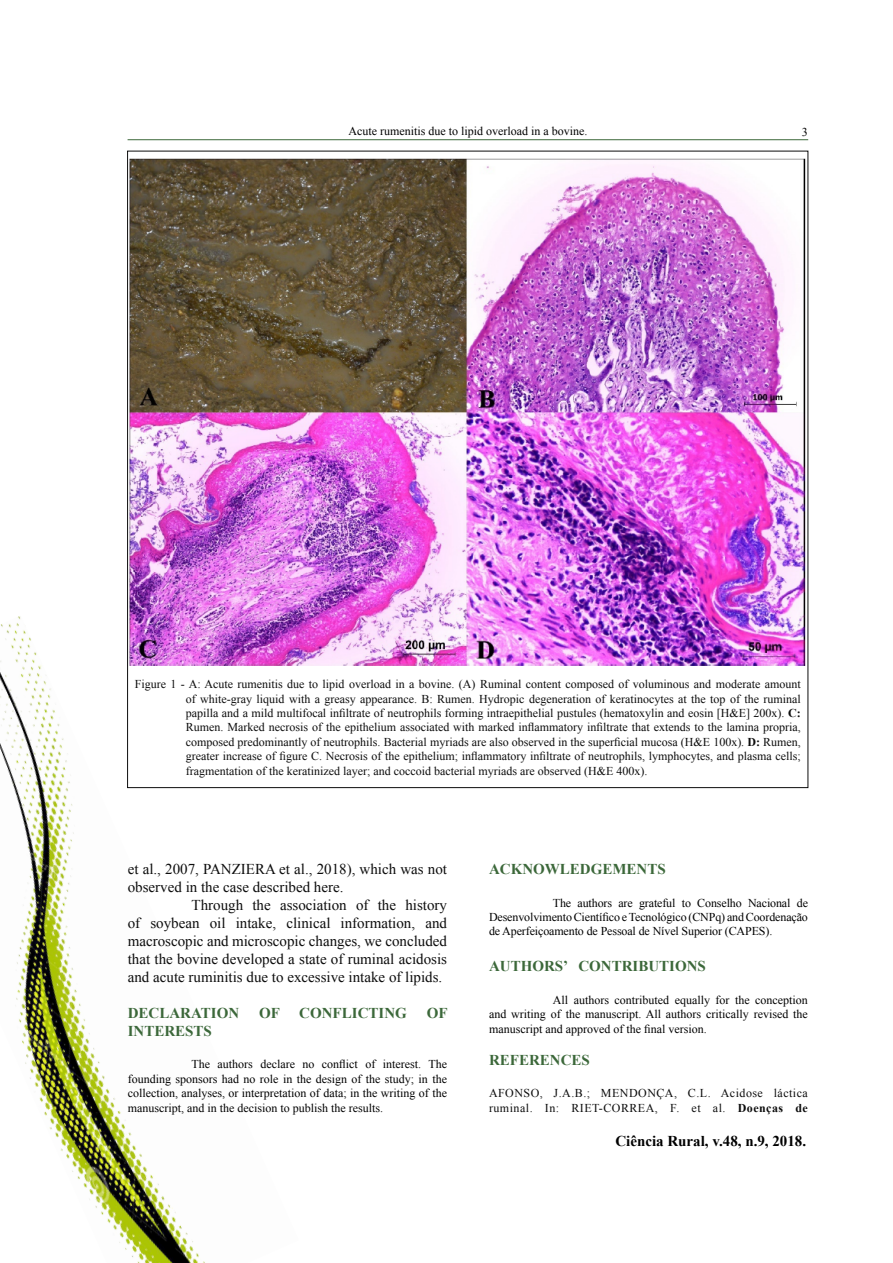
<style>
.page{position:relative;width:893px;height:1263px;background:#fff}
.page>*{position:absolute;margin:0;border:0;box-sizing:border-box;transform-origin:0 0}
.t1{font:15px "Times New Roman";color:#0d0d0d}
.t2{font:700 15px "Times New Roman";color:#3c683a}
.t3{font:700 15px "Times New Roman";color:#000}
.t4{font:12px/14.4px "Times New Roman";letter-spacing:.04em;color:#0d0d0d}
.t5{font:12px/14.4px "Times New Roman";color:#000;text-align:justify}
.s1{font-weight:700}
</style>
<div class="page">
<hr style="left:128px;top:139px;width:680px;height:1px;background:#3c683a">
<img style="left:0;top:616px;width:299px;height:647px">
<img style="left:129px;top:159px;width:677px;height:510px">
<p class="t5" style="left:348px;top:124px;width:240px">Acute rumenitis due to lipid overload in a bovine.</p>
<p class="t5" style="left:802px;top:124px;width:7px">3</p>
<p class="t4" style="left:186px;top:677px;width:616px;text-align:justify;text-indent:-51px">Figure 1 - A: Acute rumenitis due to lipid overload in a bovine. (A) Ruminal content composed of voluminous and moderate amount of white-gray liquid with a greasy appearance. B: Rumen. Hydropic degeneration of keratinocytes at the top of the ruminal papilla and a mild multifocal infiltrate of neutrophils forming intraepithelial pustules (hematoxylin and eosin [H&amp;E] 200x). <span class="s1">C:<br></span>Rumen. Marked necrosis of the epithelium associated with marked inflammatory infiltrate that extends to the lamina propria, composed predominantly of neutrophils. Bacterial myriads are also observed in the superficial mucosa (H&amp;E 100x). <span class="s1">D:</span> Rumen, greater increase of figure C. Necrosis of the epithelium; inflammatory infiltrate of neutrophils, lymphocytes, and plasma cells; fragmentation of the keratinized layer; and coccoid bacterial myriads are observed (H&amp;E 400x).</p>
<p class="t1" style="left:128px;top:859px;width:321px">et al., 2007, PANZIERA et al., 2018), which was not</p>
<p class="t1" style="left:128px;top:877px;width:217px">observed in the case described here.</p>
<p class="t1" style="left:192px;top:895px;width:257px">Through the association of the history</p>
<p class="t1" style="left:128px;top:913px;width:321px">of soybean oil intake, clinical information, and</p>
<p class="t1" style="left:128px;top:931px;width:321px">macroscopic and microscopic changes, we concluded</p>
<p class="t1" style="left:128px;top:949px;width:321px">that the bovine developed a state of ruminal acidosis</p>
<p class="t1" style="left:128px;top:967px;width:316px">and acute ruminitis due to excessive intake of lipids.</p>
<p class="t2" style="left:128px;top:1002px;width:113px">DECLARATION</p>
<p class="t2" style="left:259px;top:1002px;width:22px">OF</p>
<p class="t2" style="left:299px;top:1002px;width:109px">CONFLICTING</p>
<p class="t2" style="left:427px;top:1002px;width:22px">OF</p>
<p class="t2" style="left:128px;top:1020px;width:86px">INTERESTS</p>
<p class="t5" style="left:128px;top:1057px;width:321px;text-indent:64px">The authors declare no conflict of interest. The founding sponsors had no role in the design of the study; in the collection, analyses, or interpretation of data; in the writing of the manuscript, and in the decision to publish the results.</p>
<p class="t2" style="left:489px;top:859px;width:178px">ACKNOWLEDGEMENTS</p>
<p class="t5" style="left:489px;top:895px;width:320px;text-indent:64px">The authors are grateful to Conselho Nacional de Desenvolvimento Científico e Tecnológico (CNPq) and Coordenação de Aperfeiçoamento de Pessoal de Nível Superior (CAPES).</p>
<p class="t2" style="left:489px;top:956px;width:218px">AUTHORS’ CONTRIBUTIONS</p>
<p class="t5" style="left:489px;top:992px;width:320px;text-indent:64px">All authors contributed equally for the conception and writing of the manuscript. All authors critically revised the manuscript and approved of the final version.</p>
<p class="t2" style="left:489px;top:1049px;width:102px">REFERENCES</p>
<p class="t4" style="left:489px;top:1086px;width:320px">AFONSO, J.A.B.; MENDONÇA, C.L. Acidose láctica ruminal. In: RIET-CORREA, F. et al. <span class="s1">Doenças de</span></p>
<p class="t3" style="left:615px;top:1130px;width:192px">Ciência Rural, v.48, n.9, 2018.</p>
</div>
